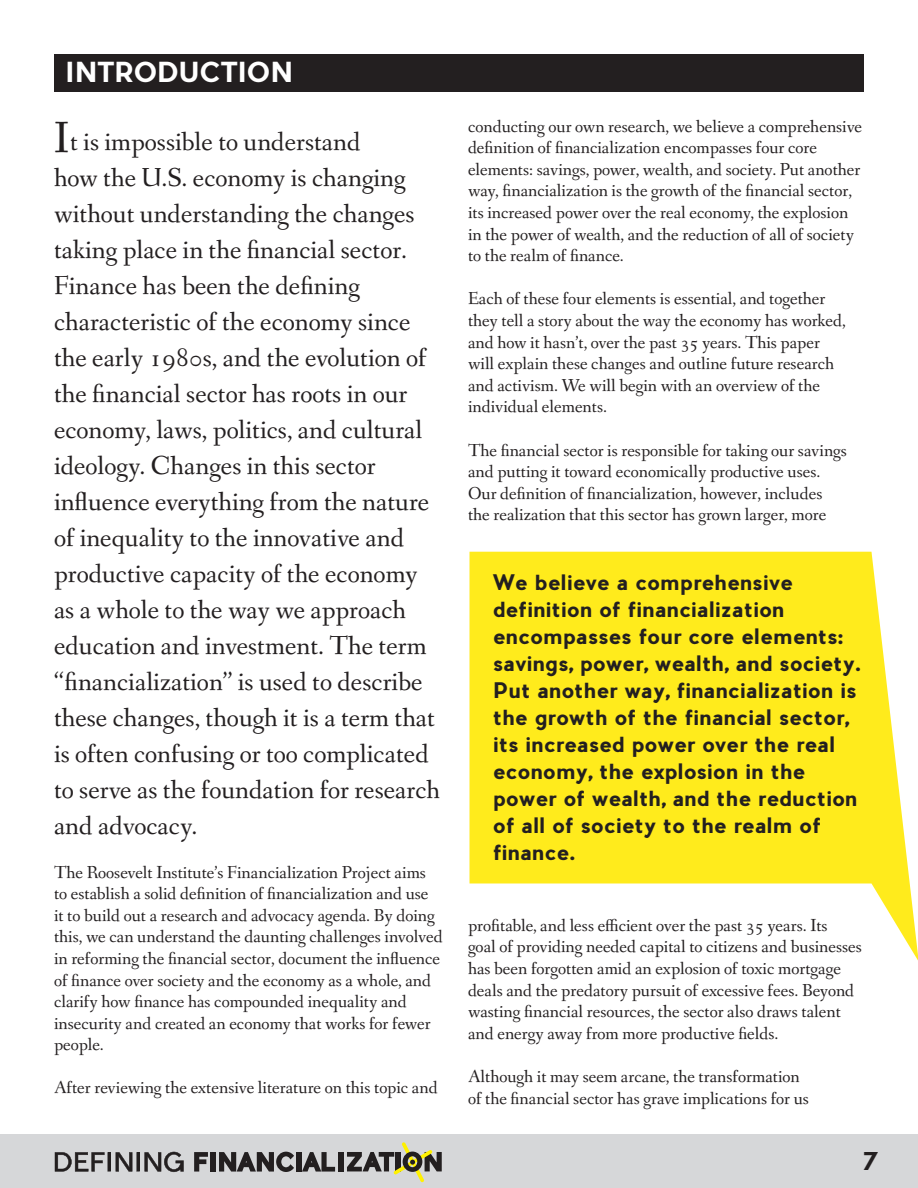
<style>
.page{position:relative;width:918px;height:1188px;background:#fff}
.page>*{position:absolute;margin:0;border:0;box-sizing:border-box;transform-origin:0 0}
.t1{font:27px/36px "Fanwood Text";color:#231f20}
.t2{font:700 27px "Pier Sans";letter-spacing:.025em;color:#fff}
.t3{font:700 24px "Pier Sans";color:#231f20}
.t4{font:700 21px/27px "Pier Sans";letter-spacing:.025em;color:#231f20}
.t5{font:18px/21.6px "Fanwood Text";color:#231f20}
.s1{font-size:45px}
</style>
<div class="page">
<div style="left:0;top:1134px;width:918px;height:54px;background:#d6d7d9"></div>
<svg style="left:194px;top:1152px;width:14px;height:20px"></svg>
<div style="left:210px;top:1152px;width:5px;height:20px;background:#231f20"></div>
<svg style="left:219px;top:1152px;width:75px;height:20px"></svg>
<div style="left:296px;top:1152px;width:5px;height:20px;background:#231f20"></div>
<svg style="left:302px;top:1152px;width:33px;height:20px"></svg>
<div style="left:338px;top:1152px;width:5px;height:19px;background:#231f20"></div>
<svg style="left:347px;top:1142px;width:95px;height:40px"></svg>
<hr style="left:108px;top:1152px;width:3px;height:20px;background:#231f20">
<svg style="left:55px;top:1152px;width:55px;height:20px"></svg>
<svg style="left:116px;top:1152px;width:68px;height:20px"></svg>
<div style="left:54px;top:54px;width:810px;height:38px;background:#231f20"></div>
<svg style="left:470px;top:552px;width:448px;height:408px;fill:#ffeb1c"></svg>
<h1 class="t2" style="left:66px;top:55px;width:229px">INTRODUCTION</h1>
<p class="t1" style="left:54px;top:125px;width:388px"><span class="s1">I</span>t is impossible to understand<br>how the U.S. economy is changing without understanding the changes taking place in the financial sector.<br>Finance has been the defining characteristic of the economy since the early 1980s, and the evolution of the financial sector has roots in our economy, laws, politics, and cultural ideology. Changes in this sector influence everything from the nature of inequality to the innovative and productive capacity of the economy as a whole to the way we approach education and investment. The term “financialization” is used to describe these changes, though it is a term that is often confusing or too complicated to serve as the foundation for research and advocacy.</p>
<p class="t5" style="left:54px;top:862px;width:390px">The Roosevelt Institute’s Financialization Project aims to establish a solid definition of financialization and use it to build out a research and advocacy agenda. By doing this, we can understand the daunting challenges involved in reforming the financial sector, document the influence of finance over society and the economy as a whole, and clarify how finance has compounded inequality and insecurity and created an economy that works for fewer people.</p>
<p class="t5" style="left:54px;top:1078px;width:385px">After reviewing the extensive literature on this topic and</p>
<p class="t5" style="left:468px;top:116px;width:396px">conducting our own research, we believe a comprehensive definition of financialization encompasses four core elements: savings, power, wealth, and society. Put another way, financialization is the growth of the financial sector, its increased power over the real economy, the explosion in the power of wealth, and the reduction of all of society to the realm of finance.</p>
<p class="t5" style="left:468px;top:289px;width:379px">Each of these four elements is essential, and together they tell a story about the way the economy has worked, and how it hasn’t, over the past 35 years. This paper will explain these changes and outline future research and activism. We will begin with an overview of the individual elements.</p>
<p class="t5" style="left:468px;top:440px;width:380px">The financial sector is responsible for taking our savings and putting it toward economically productive uses.<br>Our definition of financialization, however, includes the realization that this sector has grown larger, more</p>
<p class="t4" style="left:494px;top:568px;width:369px">We believe a comprehensive definition of financialization encompasses four core elements: savings, power, wealth, and society.<br>Put another way, financialization is the growth of the financial sector, its increased power over the real economy, the explosion in the power of wealth, and the reduction of all of society to the realm of finance.</p>
<p class="t5" style="left:468px;top:915px;width:395px">profitable, and less efficient over the past 35 years. Its<br>goal of providing needed capital to citizens and businesses has been forgotten amid an explosion of toxic mortgage deals and the predatory pursuit of excessive fees. Beyond wasting financial resources, the sector also draws talent and energy away from more productive fields.</p>
<p class="t5" style="left:468px;top:1067px;width:343px">Although it may seem arcane, the transformation of the financial sector has grave implications for us</p>
<h2 class="t3" style="left:864px;top:1146px;width:15px">7</h2>
</div>
